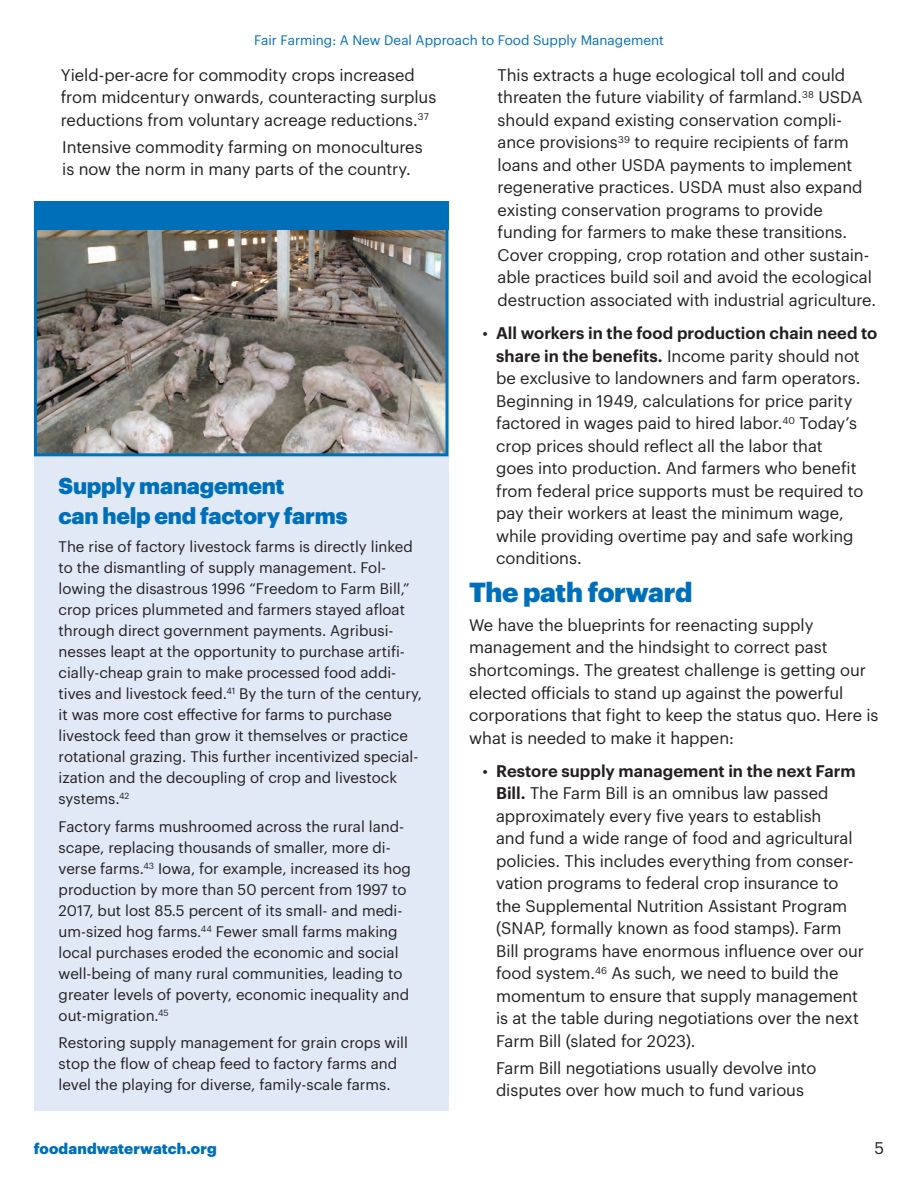
<style>
.page{position:relative;width:918px;height:1188px;background:#fff}
.page>*{position:absolute;margin:0;border:0;box-sizing:border-box;transform-origin:0 0}
.t1{font:900 27px "Graphik";letter-spacing:-.01em;color:#006fba}
.t2{font:900 22.5px/30px "Graphik";letter-spacing:-.01em;color:#006fba}
.t3{font:16.5px/22.5px "Graphik";letter-spacing:-.005em;color:#231f20}
.t4{font:15px/21px "Graphik";color:#231f20}
.t5{font:900 15px "Graphik";letter-spacing:.005em;color:#006fba}
.t6{font:13.5px "Graphik";color:#006fba}
.s1{font-weight:600}
</style>
<div class="page">
<div style="left:34px;top:201px;width:414px;height:910px;background:#e1e9f6"></div>
<img style="left:38px;top:230px;width:406px;height:222px">
<div style="left:34px;top:201px;width:414px;height:255px;border:3px solid #006fba"></div>
<div style="left:34px;top:201px;width:415px;height:29px;background:#006fba"></div>
<p class="t6" style="left:254px;top:30px;width:411px">Fair Farming: A New Deal Approach to Food Supply Management</p>
<p class="t3" style="left:61px;top:62px;width:377px">Yield-per-acre for commodity crops increased from midcentury onwards, counteracting surplus reductions from voluntary acreage reductions.<sup>37</sup></p>
<p class="t3" style="left:62px;top:134px;width:362px">Intensive commodity farming on monocultures is now the norm in many parts of the country.</p>
<h2 class="t2" style="left:59px;top:469px;width:290px">Supply management<br>can help end factory farms</h2>
<p class="t4" style="left:59px;top:535px;width:365px">The rise of factory livestock farms is directly linked to the dismantling of supply management. Fol&shy;lowing the disastrous 1996 “Freedom to Farm Bill,” crop prices plummeted and farmers stayed afloat through direct government payments. Agribusi&shy;nesses leapt at the opportunity to purchase artifi&shy;cially-cheap grain to make processed food addi&shy;tives and livestock feed.<sup>41</sup> By the turn of the century, it was more cost effective for farms to purchase livestock feed than grow it themselves or practice rotational grazing. This further incentivized special&shy;ization and the decoupling of crop and livestock systems.<sup>42</sup></p>
<p class="t4" style="left:59px;top:814px;width:354px">Factory farms mushroomed across the rural land&shy;scape, replacing thousands of smaller, more di&shy;verse farms.<sup>43</sup> Iowa, for example, increased its hog production by more than 50 percent from 1997 to 2017, but lost 85.5 percent of its small- and medi&shy;um-sized hog farms.<sup>44</sup> Fewer small farms making local purchases eroded the economic and social well-being of many rural communities, leading to greater levels of poverty, economic inequality and out-migration.<sup>45</sup></p>
<p class="t4" style="left:59px;top:1031px;width:351px">Restoring supply management for grain crops will stop the flow of cheap feed to factory farms and level the playing for diverse, family-scale farms.</p>
<p class="t3" style="left:498px;top:62px;width:380px">This extracts a huge ecological toll and could threaten the future viability of farmland.<sup>38</sup> USDA should expand existing conservation compli&shy;ance provisions<sup>39</sup> to require recipients of farm loans and other USDA payments to implement regenerative practices. USDA must also expand existing conservation programs to provide funding for farmers to make these transitions.<br>Cover cropping, crop rotation and other sustain&shy;able practices build soil and avoid the ecological destruction associated with industrial agriculture.</p>
<p class="t3" style="left:496px;top:321px;width:383px;text-indent:-13px">• <span class="s1">All workers in the food production chain need to share in the benefits.</span> Income parity should not be exclusive to landowners and farm operators.<br>Beginning in 1949, calculations for price parity factored in wages paid to hired labor.<sup>40</sup> Today’s crop prices should reflect all the labor that<br>goes into production. And farmers who benefit from federal price supports must be required to pay their workers at least the minimum wage, while providing overtime pay and safe working conditions.</p>
<h1 class="t1" style="left:469px;top:571px;width:225px">The path forward</h1>
<p class="t3" style="left:469px;top:612px;width:411px">We have the blueprints for reenacting supply management and the hindsight to correct past shortcomings. The greatest challenge is getting our elected officials to stand up against the powerful corporations that fight to keep the status quo. Here is what is needed to make it happen:</p>
<p class="t3" style="left:496px;top:758px;width:370px;text-indent:-13px">• <span class="s1">Restore supply management in the next Farm Bill.</span> The Farm Bill is an omnibus law passed approximately every five years to establish<br>and fund a wide range of food and agricultural policies. This includes everything from conser&shy;vation programs to federal crop insurance to the Supplemental Nutrition Assistant Program (SNAP, formally known as food stamps). Farm Bill programs have enormous influence over our food system.<sup>46</sup> As such, we need to build the momentum to ensure that supply management is at the table during negotiations over the next Farm Bill (slated for 2023).</p>
<p class="t3" style="left:496px;top:1055px;width:322px">Farm Bill negotiations usually devolve into disputes over how much to fund various</p>
<p class="t5" style="left:34px;top:1136px;width:184px">foodandwaterwatch.org</p>
<p class="t3" style="left:875px;top:1136px;width:11px">5</p>
</div>
